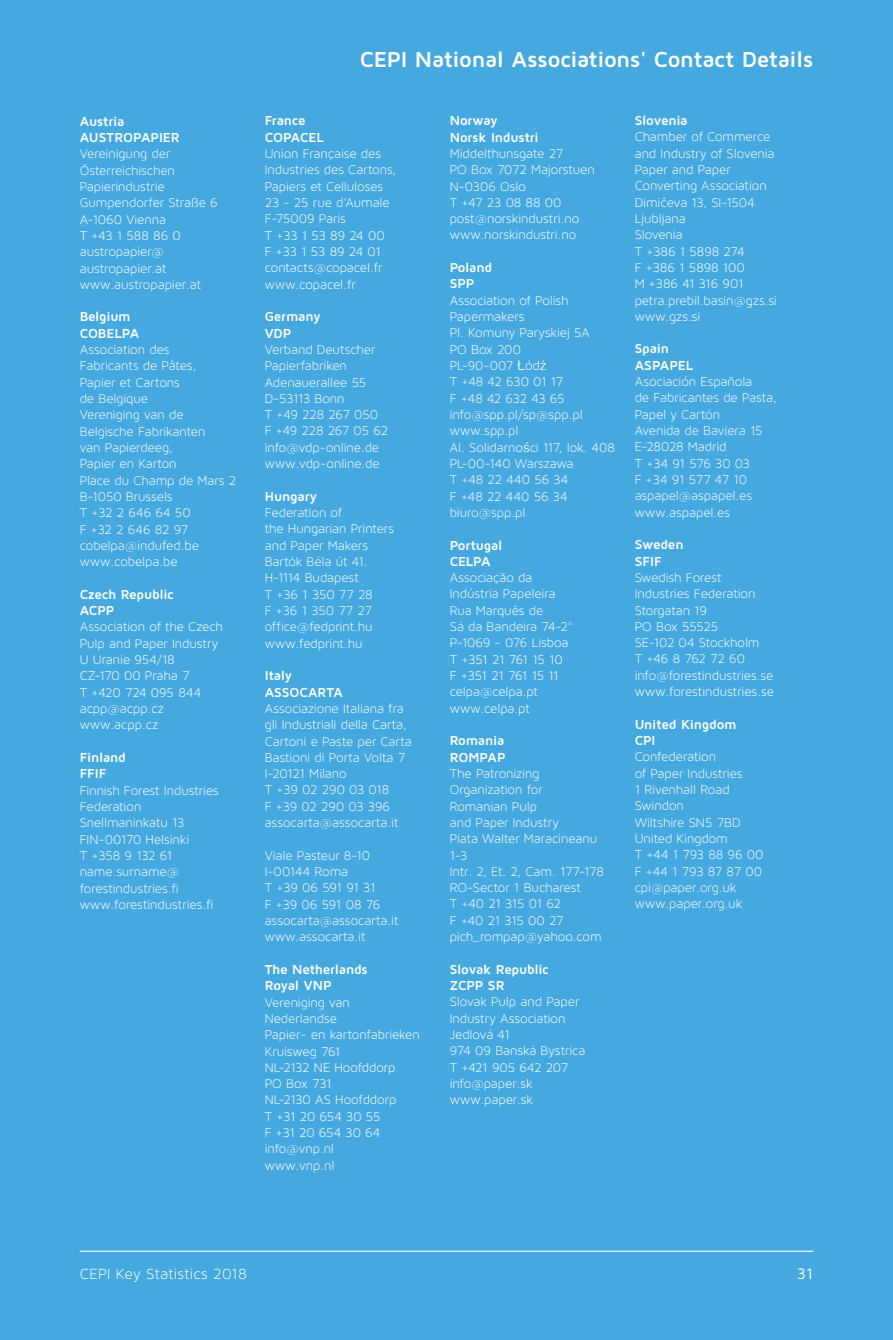
<style>
.page{position:relative;width:893px;height:1340px;background:#fff}
.page>*{position:absolute;margin:0;border:0;box-sizing:border-box;transform-origin:0 0}
.t1{font:700 22.5px "Maven Pro";letter-spacing:-.015em;color:#fff}
.t2{font:15.75px "Maven Pro Light 300";letter-spacing:.01em;color:#fff}
.t3{font:15.75px "Maven Pro";color:#fff}
.t4{font:13.5px/16.2px "Maven Pro Light 300";letter-spacing:-.005em;color:#fff}
.t5{font:700 13.5px/16.2px "Maven Pro";letter-spacing:-.015em;color:#fff}
.s1{font-family:"Helvetica";font-weight:300}
</style>
<div class="page">
<div style="left:0;top:0;width:893px;height:1339px;background:#45a9e0"></div>
<hr style="left:80px;top:1250px;width:733px;height:1px;background:#fff">
<p class="t5" style="left:80px;top:112px;width:101px">Austria<br>AUSTROPAPIER</p>
<p class="t4" style="left:80px;top:146px;width:139px">Vereinigung der<br>Österreichischen<br>Papierindustrie<br>Gumpendorfer Straße 6<br>A-1060 Vienna<br>T +43 1 588 86 0 austropapier@ austropapier.at www.austropapier.at</p>
<p class="t5" style="left:80px;top:308px;width:61px">Belgium<br>COBELPA</p>
<p class="t4" style="left:80px;top:341px;width:158px">Association des<br>Fabricants de Pâtes,<br>Papier et Cartons<br>de Belgique<br>Vereniging van de<br>Belgische Fabrikanten<br>van Papierdeeg,<br>Papier en Karton<br>Place du Champ de Mars 2<br>B-1050 Brussels<br>T +32 2 646 64 50<br>F +32 2 646 82 97 cobelpa@indufed.be www.cobelpa.be</p>
<p class="t5" style="left:80px;top:585px;width:95px">Czech Republic<br>ACPP</p>
<p class="t4" style="left:80px;top:619px;width:145px">Association of the Czech<br>Pulp and Paper Industry<br>U Uranie 954/18<br>CZ-170 00 Praha 7<br>T +420 724 095 844 acpp@acpp.cz www.acpp.cz</p>
<p class="t5" style="left:80px;top:748px;width:48px">Finland<br>FFIF</p>
<p class="t4" style="left:80px;top:782px;width:141px">Finnish Forest Industries<br>Federation<br>Snellmaninkatu 13<br>FIN-00170 Helsinki<br>T +358 9 132 61 name.surname@ forestindustries.fi www.forestindustries.fi</p>
<h1 class="t1" style="left:360px;top:45px;width:455px">CEPI National Associations' Contact Details</h1>
<p class="t5" style="left:265px;top:112px;width:61px">France<br>COPACEL</p>
<p class="t4" style="left:265px;top:145px;width:133px">Union Française des<br>Industries des Cartons,<br>Papiers et Celluloses<br>23 - 25 rue d’Aumale<br>F-75009 Paris<br>T +33 1 53 89 24 00<br>F +33 1 53 89 24 01 contacts@copacel.fr www.copacel.fr</p>
<p class="t5" style="left:265px;top:308px;width:58px">Germany<br>VDP</p>
<p class="t4" style="left:265px;top:341px;width:125px">Verband Deutscher<br>Papierfabriken<br>Adenauerallee 55<br>D-53113 Bonn<br>T +49 228 267 050<br>F +49 228 267 05 62 info@vdp-online.de www.vdp-online.de</p>
<p class="t5" style="left:265px;top:487px;width:54px">Hungary</p>
<p class="t4" style="left:265px;top:504px;width:131px">Federation of<br>the Hungarian Printers and Paper Makers<br>Bartók Béla út 41.<br>H-1114 Budapest<br>T +36 1 350 77 28<br>F +36 1 350 77 27 office@fedprint.hu www.fedprint.hu</p>
<p class="t5" style="left:265px;top:667px;width:80px">Italy<br>ASSOCARTA</p>
<p class="t4" style="left:265px;top:700px;width:149px">Associazione Italiana fra gli Industriali della Carta,<br>Cartoni e Paste per Carta<br>Bastioni di Porta Volta 7<br>I-20121 Milano<br>T +39 02 290 03 018<br>F +39 02 290 03 396 assocarta@assocarta.it</p>
<p class="t4" style="left:265px;top:847px;width:135px">Viale Pasteur 8-10<br>I-00144 Roma<br>T +39 06 591 91 31<br>F +39 06 591 08 76 assocarta@assocarta.it www.assocarta.it</p>
<p class="t5" style="left:265px;top:960px;width:105px">The Netherlands<br>Royal VNP</p>
<p class="t4" style="left:265px;top:993px;width:157px">Vereniging van<br>Nederlandse<br>Papier- en kartonfabrieken<br>Kruisweg 761<br>NL-2132 NE Hoofddorp<br>PO Box 731<br>NL-2130 AS Hoofddorp<br>T +31 20 654 30 55<br>F +31 20 654 30 64 info@vnp.nl<br>www.vnp.nl</p>
<p class="t5" style="left:450px;top:112px;width:91px">Norway<br>Norsk Industri</p>
<p class="t4" style="left:450px;top:145px;width:147px">Middelthunsgate 27<br>PO Box 7072 Majorstuen<br>N-0306 Oslo<br>T +47 23 08 88 00 post@norskindustri.no www.norskindustri.no</p>
<p class="t5" style="left:450px;top:259px;width:44px">Poland<br>SPP</p>
<p class="t4" style="left:450px;top:292px;width:167px">Association of Polish<br>Papermakers<br>Pl. Komuny Paryskiej 5A<br>PO Box 200<br>PL-90-007 <span class="s1">Ł</span>ód<span class="s1">ź<br></span>T +48 42 630 01 17<br>F +48 42 632 43 65 info@spp.pl/sp@spp.pl www.spp.pl<br>Al. Solidarno<span class="s1">ś</span>ci 117, lok. 408<br>PL-00-140 Warszawa<br>T +48 22 440 56 34<br>F +48 22 440 56 34 biuro@spp.pl</p>
<p class="t5" style="left:450px;top:536px;width:54px">Portugal<br>CELPA</p>
<p class="t4" style="left:450px;top:569px;width:125px">Associação da<br>Indústria Papeleira<br>Rua Marquês de<br>Sá da Bandeira 74-2°<br>P-1069 - 076 Lisboa<br>T +351 21 761 15 10<br>F +351 21 761 15 11 celpa@celpa.pt www.celpa.pt</p>
<p class="t5" style="left:450px;top:732px;width:57px">Romania<br>ROMPAP</p>
<p class="t4" style="left:450px;top:765px;width:156px">The Patronizing<br>Organization for<br>Romanian Pulp<br>and Paper Industry<br>Piata Walter Maracineanu<br>1-3<br>Intr. 2, Et. 2, Cam. 177-178<br>RO-Sector 1 Bucharest<br>T +40 21 315 01 62<br>F +40 21 315 00 27 pich_rompap@yahoo.com</p>
<p class="t5" style="left:450px;top:960px;width:100px">Slovak Republic<br>ZCPP SR</p>
<p class="t4" style="left:450px;top:993px;width:137px">Slovak Pulp and Paper<br>Industry Association<br>Jedlová 41<br>974 09 Banská Bystrica<br>T +421 905 642 207 info@paper.sk www.paper.sk</p>
<p class="t5" style="left:635px;top:112px;width:54px">Slovenia</p>
<p class="t4" style="left:635px;top:129px;width:144px">Chamber of Commerce and Industry of Slovenia<br>Paper and Paper<br>Converting Association<br>Dimicˇeva 13, SI-1504<br>Ljubljana<br>Slovenia<br>T +386 1 5898 274<br>F +386 1 5898 100<br>M +386 41 316 901 petra.prebil.basin@gzs.si www.gzs.si</p>
<p class="t5" style="left:635px;top:340px;width:60px">Spain<br>ASPAPEL</p>
<p class="t4" style="left:635px;top:373px;width:144px">Asociación Española<br>de Fabricantes de Pasta,<br>Papel y Cartón<br>Avenida de Baviera 15<br>E-28028 Madrid<br>T +34 91 576 30 03<br>F +34 91 577 47 10 aspapel@aspapel.es www.aspapel.es</p>
<p class="t5" style="left:635px;top:536px;width:51px">Sweden<br>SFIF</p>
<p class="t4" style="left:635px;top:569px;width:141px">Swedish Forest<br>Industries Federation<br>Storgatan 19<br>PO Box 55525<br>SE-102 04 Stockholm<br>T +46 8 762 72 60 info@forestindustries.se www.forestindustries.se</p>
<p class="t5" style="left:635px;top:715px;width:104px">United Kingdom<br>CPI</p>
<p class="t4" style="left:635px;top:748px;width:130px">Confederation<br>of Paper Industries<br>1 Rivenhall Road<br>Swindon<br>Wiltshire SN5 7BD<br>United Kingdom<br>T +44 1 793 88 96 00<br>F +44 1 793 87 87 00 cpi@paper.org.uk www.paper.org.uk</p>
<p class="t2" style="left:80px;top:1265px;width:168px">CEPI Key Statistics 2018</p>
<p class="t3" style="left:797px;top:1263px;width:18px">31</p>
</div>
